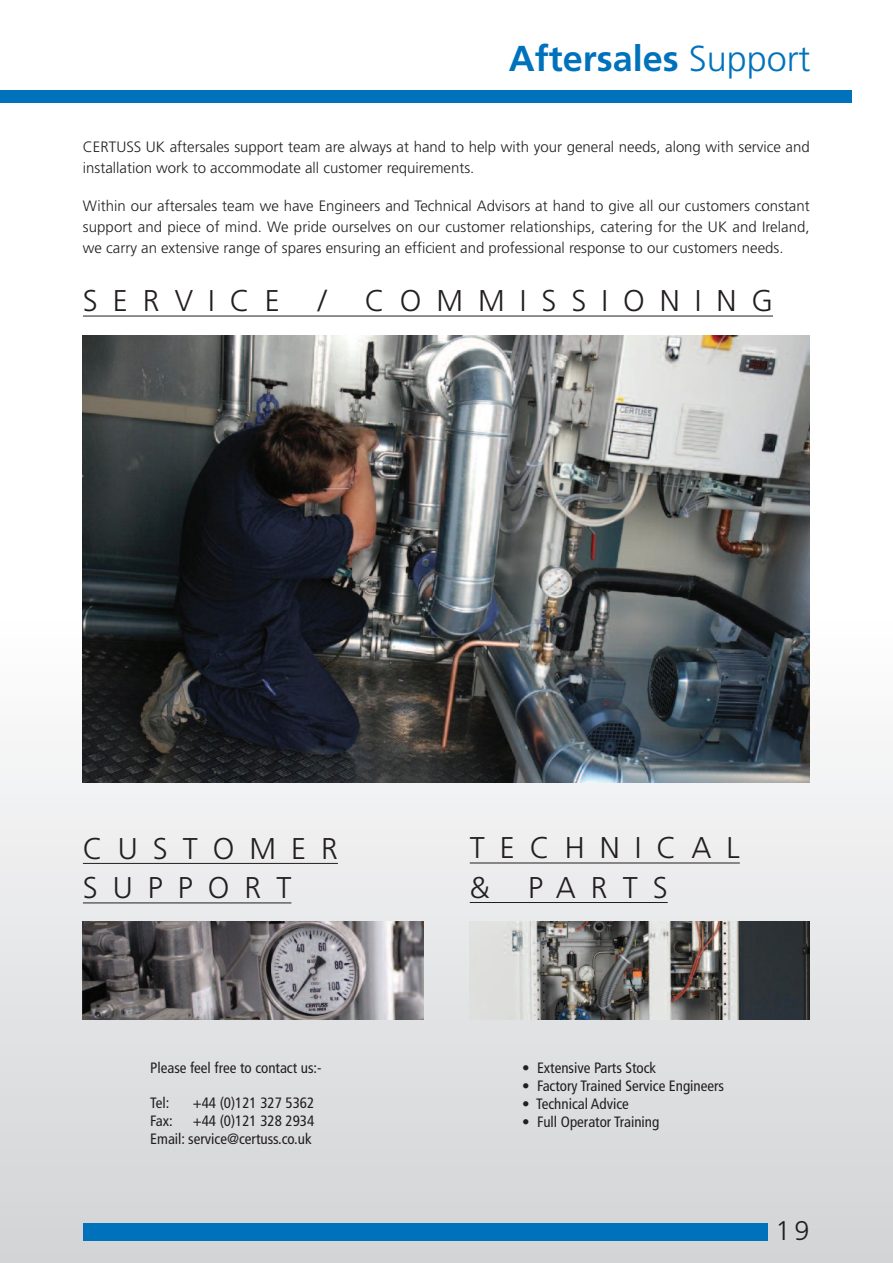
<style>
.page{position:relative;width:893px;height:1263px;background:#fff}
.page>*{position:absolute;margin:0;border:0;box-sizing:border-box;transform-origin:0 0}
.t1{font:700 36px "Frutiger";color:#0072bc}
.t2{font:300 30px/39.5px "Frutiger";letter-spacing:.5em;color:#231f20}
.t3{font:300 27px "Frutiger";color:#231f20}
.t4{font:300 15px/21px "Frutiger";color:#231f20}
.t5{font:condensed 15px/18px "Frutiger";color:#231f20;text-align:right}
.s1{font-weight:300}
</style>
<div class="page">
<div style="left:0;top:0;width:893px;height:1263px;background:linear-gradient(to bottom,#fff,#dadbdd)"></div>
<div style="left:0;top:90px;width:851px;height:13px;background:#0072bc"></div>
<div style="left:83px;top:1223px;width:684px;height:17px;background:#0072bc"></div>
<img style="left:83px;top:921px;width:340px;height:99px">
<img style="left:470px;top:921px;width:340px;height:99px">
<img style="left:83px;top:336px;width:727px;height:446px">
<hr style="left:83px;top:316px;width:690px;height:1px;background:#231f20">
<hr style="left:83px;top:863px;width:255px;height:1px;background:#231f20">
<hr style="left:83px;top:902px;width:208px;height:1px;background:#231f20">
<hr style="left:470px;top:863px;width:270px;height:1px;background:#231f20">
<hr style="left:470px;top:902px;width:198px;height:1px;background:#231f20">
<h1 class="t1" style="left:509px;top:44px;width:303px">Aftersales <span class="s1">Support</span></h1>
<p class="t4" style="left:83px;top:138px;width:728px">CERTUSS UK aftersales support team are always at hand to help with your general needs, along with service and installation work to accommodate all customer requirements.</p>
<p class="t4" style="left:83px;top:197px;width:728px;text-align:justify">Within our aftersales team we have Engineers and Technical Advisors at hand to give all our customers constant support and piece of mind. We pride ourselves on our customer relationships, catering for the UK and Ireland, we carry an extensive range of spares ensuring an efficient and professional response to our customers needs.</p>
<h2 class="t2" style="left:83px;top:283px;width:198px">SERVICE</h2>
<h2 class="t2" style="left:318px;top:283px;width:10px">/</h2>
<h2 class="t2" style="left:365px;top:283px;width:410px">COMMISSIONING</h2>
<h2 class="t2" style="left:83px;top:831px;width:257px">CUSTOMER<br>SUPPORT</h2>
<h2 class="t2" style="left:470px;top:830px;width:272px">TECHNICAL &amp;</h2>
<h2 class="t2" style="left:528px;top:870px;width:141px">PARTS</h2>
<p class="t5" style="left:150px;top:1060px;width:173px">Please feel free to contact us:-</p>
<p class="t5" style="left:150px;top:1095px;width:21px">Tel:</p>
<p class="t5" style="left:193px;top:1095px;width:123px">+44 (0)121 327 5362</p>
<p class="t5" style="left:150px;top:1113px;width:24px">Fax:</p>
<p class="t5" style="left:150px;top:1113px;width:166px">+44 (0)121 328 2934<br>Email: service@certuss.co.uk</p>
<p class="t5" style="left:522px;top:1060px;width:135px">• Extensive Parts Stock</p>
<p class="t5" style="left:522px;top:1078px;width:203px">• Factory Trained Service Engineers</p>
<p class="t5" style="left:522px;top:1096px;width:108px">• Technical Advice</p>
<p class="t5" style="left:522px;top:1114px;width:139px">• Full Operator Training</p>
<h3 class="t3" style="left:775px;top:1219px;width:36px">19</h3>
</div>
